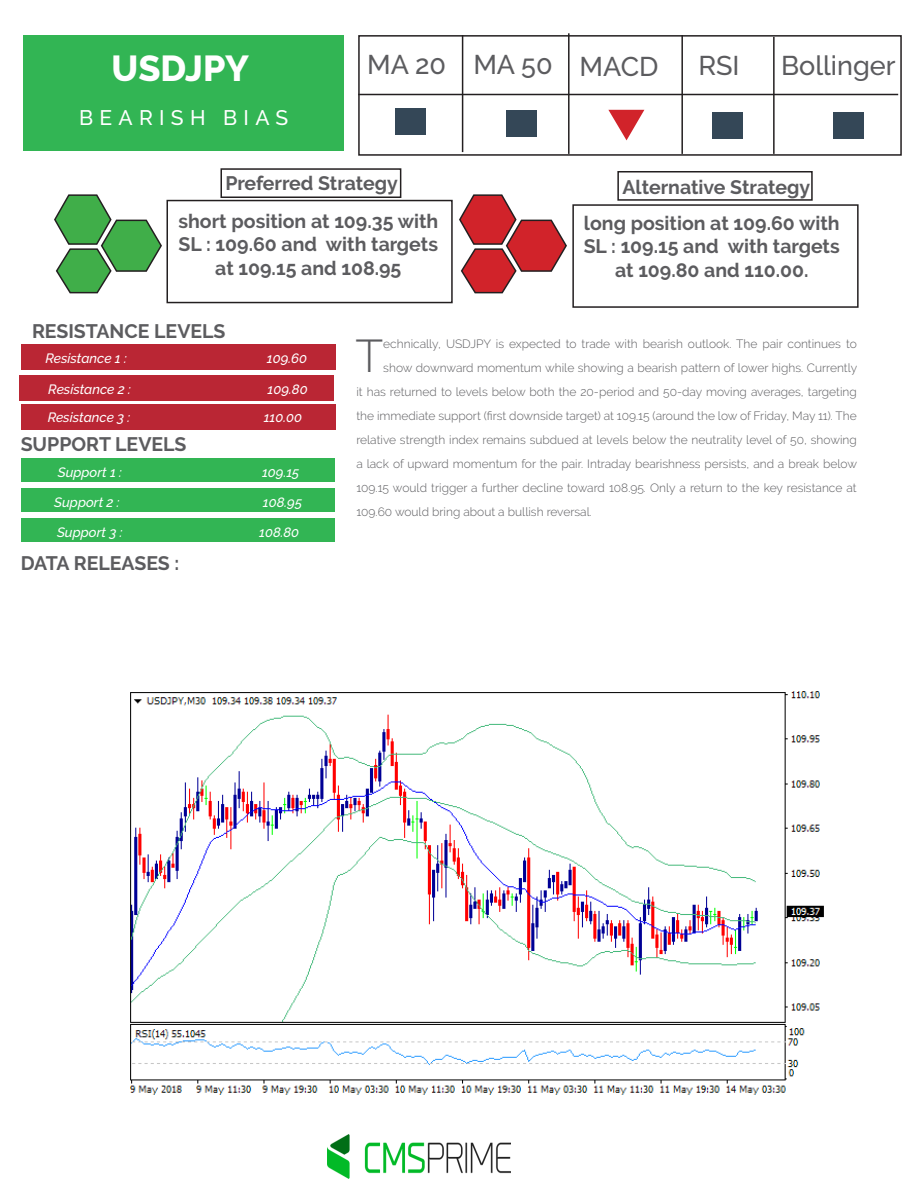
<style>
.page{position:relative;width:918px;height:1188px;background:#fff}
.page>*{position:absolute;margin:0;border:0;box-sizing:border-box;transform-origin:0 0}
.t1{font:300 45.75px "Raleway";color:#5c5c5f}
.t2{font:800 36px "Raleway";color:#fff}
.t3{font:500 27px "Raleway";color:#5c5c5f}
.t4{font:500 21px "Raleway";letter-spacing:.3em;color:#fff}
.t5{font:700 19.5px/23.4px "Raleway";color:#5c5c5f;text-align:center}
.t6{font:italic 500 13.5px "Raleway";color:#fff}
.t7{font:300 12px "Raleway";color:#5c5c5f}
</style>
<div class="page">
<div style="left:21px;top:344px;width:315px;height:26px;background:#ba2634"></div>
<div style="left:20px;top:375px;width:314px;height:26px;background:#ba2634"></div>
<div style="left:22px;top:404px;width:314px;height:25px;background:#ba2634"></div>
<div style="left:21px;top:458px;width:314px;height:24px;background:#32b554"></div>
<div style="left:21px;top:488px;width:314px;height:24px;background:#32b554"></div>
<div style="left:21px;top:518px;width:314px;height:24px;background:#32b554"></div>
<div style="left:23px;top:35px;width:321px;height:115px;background:#32b554"></div>
<img style="left:130px;top:691px;width:694px;height:404px">
<svg style="left:54px;top:194px;width:108px;height:100px"></svg>
<svg style="left:459px;top:194px;width:108px;height:100px"></svg>
<img style="left:327px;top:1134px;width:184px;height:45px">
<div style="left:220px;top:168px;width:181px;height:30px;border:2px solid #231f20"></div>
<div style="left:166px;top:200px;width:287px;height:103px;border:2px solid #231f20"></div>
<div style="left:507px;top:111px;width:30px;height:26px;background:#344757"></div>
<div style="left:833px;top:112px;width:31px;height:27px;background:#344757"></div>
<div style="left:358px;top:35px;width:544px;height:121px;border:2px solid #231f20"></div>
<hr style="left:358px;top:94px;width:540px;height:1px;background:#231f20">
<hr style="left:462px;top:35px;width:1px;height:117px;background:#231f20">
<hr style="left:568px;top:33px;width:2px;height:121px;background:#231f20">
<hr style="left:681px;top:35px;width:2px;height:119px;background:#231f20">
<hr style="left:773px;top:37px;width:2px;height:117px;background:#231f20">
<div style="left:712px;top:112px;width:30px;height:27px;background:#344757"></div>
<div style="left:617px;top:171px;width:196px;height:30px;border:2px solid #231f20"></div>
<div style="left:572px;top:204px;width:287px;height:104px;border:2px solid #231f20"></div>
<svg style="left:608px;top:110px;width:36px;height:30px"></svg>
<div style="left:395px;top:108px;width:31px;height:27px;background:#344757"></div>
<h2 class="t2" style="left:112px;top:48px;width:139px">USDJPY</h2>
<h3 class="t4" style="left:79px;top:106px;width:211px">BEARISH BIAS</h3>
<h3 class="t3" style="left:367px;top:49px;width:293px">MA 20 MA 50 MACD</h3>
<h3 class="t3" style="left:698px;top:50px;width:43px">RSI</h3>
<h3 class="t3" style="left:781px;top:50px;width:116px">Bollinger</h3>
<h3 class="t5" style="left:178px;top:165px;width:261px;line-height:37.7px">Preferred Strategy<br>short position at 109.35 with</h3>
<h3 class="t5" style="left:179px;top:233px;width:261px">SL : 109.60 and with targets at 109.15 and 108.95</h3>
<h3 class="t5" style="left:584px;top:169px;width:257px;line-height:35.8px">Alternative Strategy<br>long position at 109.60 with</h3>
<h3 class="t5" style="left:584px;top:235px;width:258px">SL : 109.15 and with targets at 109.80 and 110.00.</h3>
<h3 class="t5" style="left:32px;top:319px;width:195px">RESISTANCE LEVELS</h3>
<p class="t6" style="left:45px;top:351px;width:83px">Resistance 1 :</p>
<p class="t6" style="left:267px;top:351px;width:42px">109.60</p>
<p class="t6" style="left:48px;top:381px;width:84px">Resistance 2 :</p>
<p class="t6" style="left:268px;top:381px;width:42px">109.80</p>
<p class="t6" style="left:48px;top:410px;width:84px">Resistance 3 :</p>
<p class="t6" style="left:264px;top:410px;width:40px">110.00</p>
<h3 class="t5" style="left:21px;top:433px;width:167px">SUPPORT LEVELS</h3>
<p class="t6" style="left:58px;top:465px;width:66px">Support 1 :</p>
<p class="t6" style="left:262px;top:465px;width:39px">109.15</p>
<p class="t6" style="left:54px;top:495px;width:67px">Support 2 :</p>
<p class="t6" style="left:263px;top:495px;width:41px">108.95</p>
<p class="t6" style="left:57px;top:524px;width:67px">Support 3 :</p>
<p class="t6" style="left:259px;top:524px;width:42px">108.80</p>
<h3 class="t5" style="left:21px;top:552px;width:160px">DATA RELEASES :</h3>
<h1 class="t1" style="left:356px;top:329px;width:29px">T</h1>
<p class="t7" style="left:383px;top:337px;width:475px">echnically, USDJPY is expected to trade with bearish outlook. The pair continues to</p>
<p class="t7" style="left:383px;top:361px;width:475px">show downward momentum while showing a bearish pattern of lower highs. Currently</p>
<p class="t7" style="left:356px;top:385px;width:502px">it has returned to levels below both the 20-period and 50-day moving averages, targeting</p>
<p class="t7" style="left:356px;top:409px;width:502px">the immediate support (first downside target) at 109.15 (around the low of Friday, May 11). The</p>
<p class="t7" style="left:356px;top:433px;width:502px">relative strength index remains subdued at levels below the neutrality level of 50, showing</p>
<p class="t7" style="left:356px;top:457px;width:502px">a lack of upward momentum for the pair. Intraday bearishness persists, and a break below</p>
<p class="t7" style="left:356px;top:481px;width:502px">109.15 would trigger a further decline toward 108.95. Only a return to the key resistance at</p>
<p class="t7" style="left:356px;top:505px;width:237px">109.60 would bring about a bullish reversal.</p>
</div>
